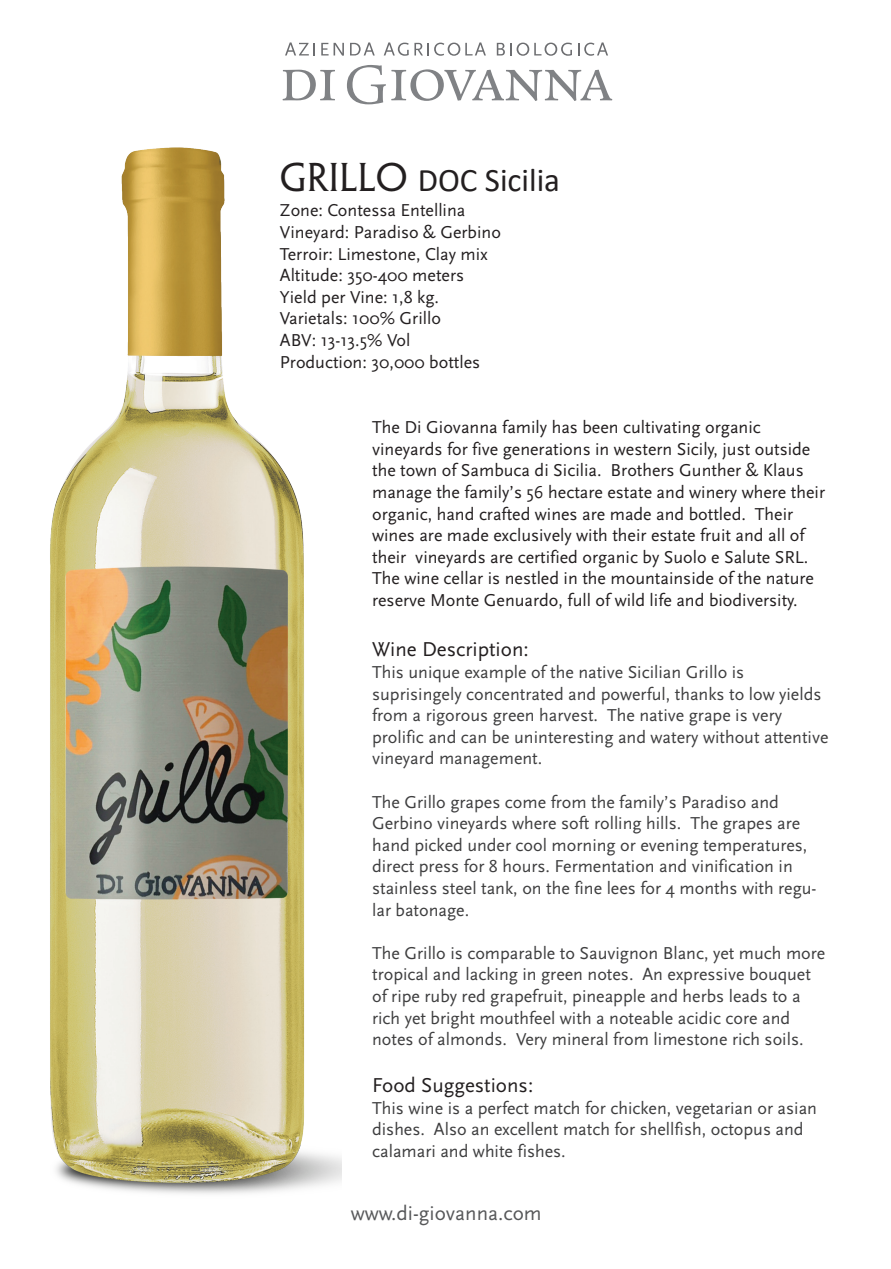
<style>
.page{position:relative;width:891px;height:1269px;background:#fff}
.page>*{position:absolute;margin:0;border:0;box-sizing:border-box;transform-origin:0 0}
.t1{font:33px "Calibri";color:#231f20}
.t2{font:21px "Scala Sans";color:#231f20}
.t3{font:21px "Scala Sans";color:#57585a}
.t4{font:18px/21.6px "Scala Sans";color:#3e3e3f}
.t5{font:18px/21.6px "Scala Sans";color:#231f20}
.s1{font-family:"Penumbra MM 365 500";font-size:36px}
</style>
<div class="page">
<svg style="left:283px;top:70px;width:52px;height:30px"></svg>
<svg style="left:347px;top:65px;width:265px;height:39px"></svg>
<svg style="left:285px;top:42px;width:30px;height:13px"></svg>
<svg style="left:321px;top:43px;width:23px;height:13px"></svg>
<svg style="left:350px;top:42px;width:25px;height:13px"></svg>
<svg style="left:384px;top:42px;width:102px;height:14px"></svg>
<svg style="left:497px;top:43px;width:75px;height:13px"></svg>
<svg style="left:578px;top:42px;width:30px;height:14px"></svg>
<img style="left:50px;top:147px;width:292px;height:1047px">
<h1 class="t1" style="left:280px;top:167px;width:282px"><span class="s1">GRILLO</span> DOC Sicilia</h1>
<p class="t5" style="left:280px;top:200px;width:223px">Zone: Contessa Entellina<br>Vineyard: Paradiso &amp; Gerbino<br>Terroir: Limestone, Clay mix<br>Altitude: 350-400 meters<br>Yield per Vine: 1,8 kg.<br>Varietals: 100% Grillo<br>ABV: 13-13.5% Vol<br>Production: 30,000 bottles</p>
<p class="t5" style="left:372px;top:417px;width:454px">The Di Giovanna family has been cultivating organic vineyards for five generations in western Sicily, just outside the town of Sambuca di Sicilia. Brothers Gunther &amp; Klaus manage the family’s 56 hectare estate and winery where their organic, hand crafted wines are made and bottled. Their wines are made exclusively with their estate fruit and all of their vineyards are certified organic by Suolo e Salute SRL.<br>The wine cellar is nestled in the mountainside of the nature reserve Monte Genuardo, full of wild life and biodiversity.</p>
<p class="t2" style="left:372px;top:638px;width:158px">Wine Description:</p>
<p class="t4" style="left:372px;top:662px;width:458px">This unique example of the native Sicilian Grillo is suprisingely concentrated and powerful, thanks to low yields from a rigorous green harvest. The native grape is very prolific and can be uninteresting and watery without attentive vineyard management.</p>
<p class="t4" style="left:372px;top:791px;width:446px">The Grillo grapes come from the family’s Paradiso and Gerbino vineyards where soft rolling hills. The grapes are hand picked under cool morning or evening temperatures, direct press for 8 hours. Fermentation and vinification in stainless steel tank, on the fine lees for 4 months with regu&shy;lar batonage.</p>
<p class="t4" style="left:372px;top:943px;width:455px">The Grillo is comparable to Sauvignon Blanc, yet much more tropical and lacking in green notes. An expressive bouquet of ripe ruby red grapefruit, pineapple and herbs leads to a rich yet bright mouthfeel with a noteable acidic core and notes of almonds. Very mineral from limestone rich soils.</p>
<p class="t2" style="left:372px;top:1074px;width:163px">Food Suggestions:</p>
<p class="t4" style="left:372px;top:1097px;width:446px">This wine is a perfect match for chicken, vegetarian or asian dishes. Also an excellent match for shellfish, octopus and calamari and white fishes.</p>
<p class="t3" style="left:351px;top:1202px;width:192px">www.di-giovanna.com</p>
</div>
